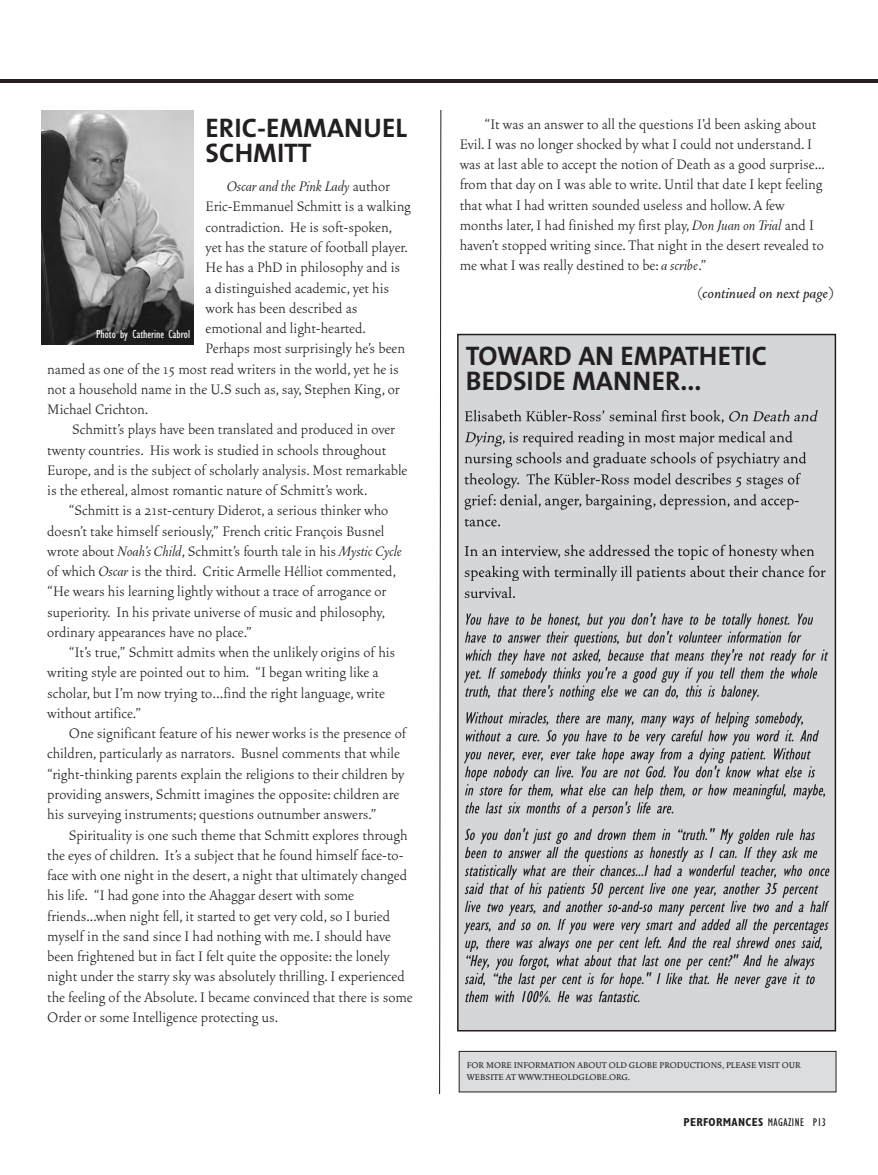
<style>
.page{position:relative;width:878px;height:1175px;background:#fff}
.page>*{position:absolute;margin:0;border:0;box-sizing:border-box;transform-origin:0 0}
.t1{font:700 27px/25.5px "The Sans";color:#231f20}
.t2{font:300 17.25px/20.2px "Vendetta";color:#231f20}
.t3{font:italic 300 17.25px "Vendetta";color:#231f20}
.t4{font:italic 500 17.25px "Vendetta";color:#231f20}
.t5{font:condensed 12px "Gill Sans";color:#fff}
.t6{font:700 condensed 11.7px "Gill Sans";letter-spacing:.025em;color:#231f20}
.t7{font:500 10.5px/12px "Vendetta";color:#231f20}
.s1{font-style:normal}
.s2{font-style:italic}
.s3{font-weight:300}
.s4{font-weight:400}
</style>
<div class="page">
<svg style="left:439px;top:110px;width:2px;height:984px"></svg>
<div style="left:459px;top:1051px;width:377px;height:40px;background:#dcdddf"></div>
<div style="left:459px;top:1051px;width:377px;height:41px;border:1px solid #231f20"></div>
<svg style="left:460px;top:337px;width:373px;height:691px;background:#c5c6c8"></svg>
<svg style="left:465px;top:410px;width:85px;height:11px"></svg>
<svg style="left:728px;top:410px;width:89px;height:11px"></svg>
<svg style="left:465px;top:431px;width:131px;height:15px;background:#b5b5b7"></svg>
<svg style="left:464px;top:452px;width:87px;height:15px"></svg>
<svg style="left:464px;top:473px;width:107px;height:15px;background:#b4b4b6"></svg>
<svg style="left:464px;top:494px;width:73px;height:15px"></svg>
<svg style="left:464px;top:519px;width:36px;height:7px"></svg>
<svg style="left:464px;top:546px;width:105px;height:12px"></svg>
<svg style="left:464px;top:565px;width:86px;height:33px;background:#bdbdbf"></svg>
<svg style="left:466px;top:613px;width:108px;height:12px"></svg>
<svg style="left:465px;top:631px;width:95px;height:12px"></svg>
<svg style="left:464px;top:649px;width:113px;height:49px;background:#b4b4b6"></svg>
<svg style="left:466px;top:712px;width:107px;height:33px;background:#b4b4b5"></svg>
<svg style="left:464px;top:751px;width:115px;height:62px;background:#b5b5b7"></svg>
<svg style="left:464px;top:828px;width:99px;height:30px;background:#b3b3b5"></svg>
<svg style="left:464px;top:864px;width:124px;height:138px;background:#b8b8ba"></svg>
<div style="left:457px;top:334px;width:379px;height:697px;border:2px solid #231f20"></div>
<hr style="left:0;top:79px;width:878px;height:3px;background:#231f20">
<img style="left:41px;top:110px;width:153px;height:234px">
<h1 class="t1" style="left:206px;top:117px;width:203px">ERIC-EMMANUEL<br>SCHMITT</h1>
<p class="t3" style="left:227px;top:175px;width:164px">Oscar and the Pink Lady <span class="s1">author</span></p>
<p class="t2" style="left:206px;top:195px;width:207px">Eric-Emmanuel Schmitt is a walking</p>
<p class="t2" style="left:206px;top:216px;width:188px">contradiction. He is soft-spoken,</p>
<p class="t2" style="left:206px;top:236px;width:204px">yet has the stature of football player.</p>
<p class="t2" style="left:206px;top:256px;width:196px">He has a PhD in philosophy and is</p>
<p class="t2" style="left:206px;top:276px;width:185px">a distinguished academic, yet his</p>
<p class="t2" style="left:206px;top:297px;width:153px">work has been described as</p>
<p class="t2" style="left:206px;top:317px;width:162px">emotional and light-hearted.</p>
<p class="t2" style="left:206px;top:337px;width:201px">Perhaps most surprisingly he’s been</p>
<p class="t2" style="left:47px;top:357px;width:353px">named as one of the 15 most read writers in the world, yet he is</p>
<p class="t2" style="left:47px;top:378px;width:354px">not a household name in the U.S such as, say, Stephen King, or</p>
<p class="t2" style="left:47px;top:398px;width:102px">Michael Crichton.</p>
<p class="t2" style="left:72px;top:418px;width:324px">Schmitt’s plays have been translated and produced in over</p>
<p class="t2" style="left:47px;top:438px;width:340px">twenty countries. His work is studied in schools throughout</p>
<p class="t2" style="left:47px;top:459px;width:362px">Europe, and is the subject of scholarly analysis. Most remarkable</p>
<p class="t2" style="left:47px;top:479px;width:322px">is the ethereal, almost romantic nature of Schmitt’s work.</p>
<p class="t2" style="left:69px;top:499px;width:321px">“Schmitt is a 21st-century Diderot, a serious thinker who</p>
<p class="t2" style="left:47px;top:519px;width:338px">doesn’t take himself seriously,” French critic François Busnel</p>
<p class="t2" style="left:47px;top:540px;width:356px">wrote about <span class="s2">Noah’s Child</span>, Schmitt’s fourth tale in his <span class="s2">Mystic Cycle</span></p>
<p class="t2" style="left:47px;top:560px;width:350px">of which <span class="s2">Oscar</span> is the third. Critic Armelle Hélliot commented,</p>
<p class="t2" style="left:47px;top:580px;width:340px">“He wears his learning lightly without a trace of arrogance or</p>
<p class="t2" style="left:47px;top:600px;width:339px">superiority. In his private universe of music and philosophy,</p>
<p class="t2" style="left:47px;top:621px;width:206px">ordinary appearances have no place.”</p>
<p class="t2" style="left:69px;top:641px;width:328px">“It’s true,” Schmitt admits when the unlikely origins of his</p>
<p class="t2" style="left:47px;top:661px;width:333px">writing style are pointed out to him. “I began writing like a</p>
<p class="t2" style="left:47px;top:681px;width:339px">scholar, but I’m now trying to…find the right language, write</p>
<p class="t2" style="left:47px;top:702px;width:95px">without artifice.”</p>
<p class="t2" style="left:69px;top:722px;width:338px">One significant feature of his newer works is the presence of</p>
<p class="t2" style="left:47px;top:742px;width:354px">children, particularly as narrators. Busnel comments that while</p>
<p class="t2" style="left:47px;top:762px;width:358px">“right-thinking parents explain the religions to their children by</p>
<p class="t2" style="left:47px;top:783px;width:353px">providing answers, Schmitt imagines the opposite: children are</p>
<p class="t2" style="left:47px;top:803px;width:331px">his surveying instruments; questions outnumber answers.”</p>
<p class="t2" style="left:69px;top:823px;width:340px">Spirituality is one such theme that Schmitt explores through</p>
<p class="t2" style="left:47px;top:843px;width:358px">the eyes of children. It’s a subject that he found himself face-to-</p>
<p class="t2" style="left:47px;top:864px;width:361px">face with one night in the desert, a night that ultimately changed</p>
<p class="t2" style="left:47px;top:884px;width:308px">his life. “I had gone into the Ahaggar desert with some</p>
<p class="t2" style="left:47px;top:904px;width:344px">friends...when night fell, it started to get very cold, so I buried</p>
<p class="t2" style="left:47px;top:924px;width:345px">myself in the sand since I had nothing with me. I should have</p>
<p class="t2" style="left:47px;top:945px;width:343px">been frightened but in fact I felt quite the opposite: the lonely</p>
<p class="t2" style="left:47px;top:965px;width:359px">night under the starry sky was absolutely thrilling. I experienced</p>
<p class="t2" style="left:47px;top:985px;width:367px">the feeling of the Absolute. I became convinced that there is some</p>
<p class="t2" style="left:47px;top:1005px;width:232px">Order or some Intelligence protecting us.</p>
<p class="t5" style="left:96px;top:329px;width:95px">Photo by Catherine Cabrol</p>
<p class="t2" style="left:459px;top:112px;width:367px;text-indent:25px">“It was an answer to all the questions I'd been asking about Evil. I was no longer shocked by what I could not understand. I was at last able to accept the notion of Death as a good surprise... from that day on I was able to write. Until that date I kept feeling that what I had written sounded useless and hollow. A few months later, I had finished my first play, <span class="s2">Don Juan on Trial</span> and I haven't stopped writing since. That night in the desert revealed to me what I was really destined to be: <span class="s2">a scribe</span>.”</p>
<p class="t4" style="left:697px;top:282px;width:138px"><span class="s3">(</span>continued on next page)</p>
<h1 class="t1" style="left:466px;top:345px;width:303px">TOWARD AN EMPATHETIC<br>BEDSIDE MANNER...</h1>
<p class="t7" style="left:467px;top:1057px;width:335px">FOR MORE INFORMATION ABOUT OLD GLOBE PRODUCTIONS, PLEASE VISIT OUR<br>WEBSITE AT WWW.THEOLDGLOBE.ORG.</p>
<p class="t6" style="left:683px;top:1117px;width:144px">PERFORMANCES <span class="s4">MAGAZINE P13</span></p>
</div>
